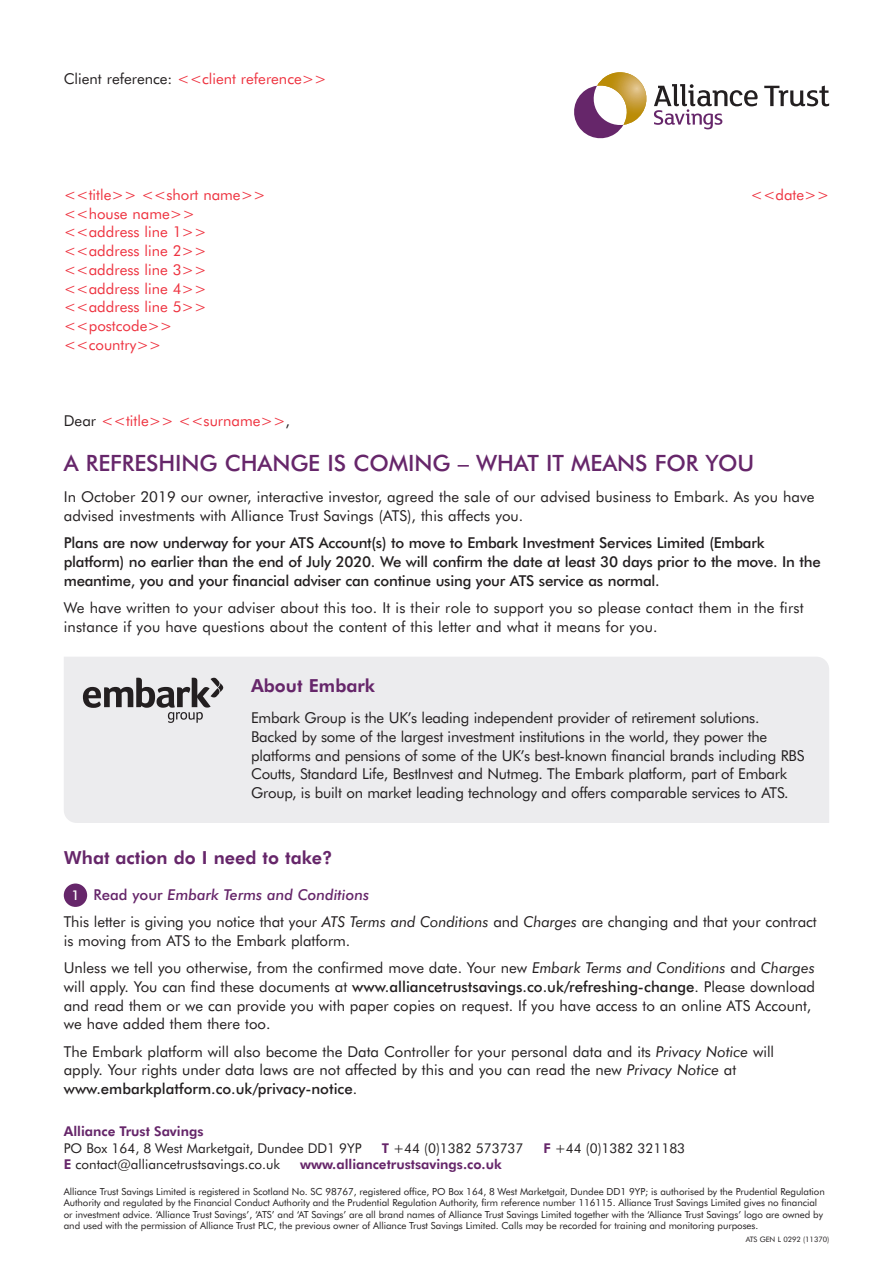
<style>
.page{position:relative;width:893px;height:1263px;background:#fff}
.page>*{position:absolute;margin:0;border:0;box-sizing:border-box;transform-origin:0 0}
.t1{font:500 22.5px "Futura BT";letter-spacing:-.005em;color:#66266a}
.t2{font:700 18px "Futura BT";color:#66266a}
.t3{font:15px/18.8px "Futura BT";color:#231f20}
.t4{font:500 15px/18.8px "Futura BT";letter-spacing:-.015em;color:#231f20}
.t5{font:15px/18.8px "Futura BT";color:#ee3340}
.t6{font:13.5px "Futura BT";color:#231f20}
.t7{font:700 13.5px "Futura BT";color:#66266a}
.t8{font:500 13.5px "Futura BT";color:#fff}
.t9{font:9.75px/11.2px "Futura BT";letter-spacing:-.005em;color:#231f20}
.t10{font:7.5px "Futura BT";letter-spacing:-.01em;color:#231f20}
.s1{color:#231f20}
.s2{font-weight:500;color:#66266a}
.s3{font-weight:500;font-style:italic;color:#66266a}
.s4{font-style:italic}
.s5{font-weight:500}
.s6{font-weight:700;color:#66266a}
</style>
<div class="page">
<svg style="left:764px;top:86px;width:65px;height:20px"></svg>
<svg style="left:574px;top:72px;width:184px;height:66px"></svg>
<div style="left:64px;top:657px;width:765px;height:166px;background:#ececee"></div>
<svg style="left:83px;top:678px;width:140px;height:45px;background:#b0afb1"></svg>
<div style="left:64px;top:883px;width:23px;height:24px;background:#66266a;border-radius:50%"></div>
<p class="t5" style="left:64px;top:69px;width:264px"><span class="s1">Client reference:</span> &lt;&lt;client reference&gt;&gt;</p>
<p class="t5" style="left:64px;top:185px;width:203px">&lt;&lt;title&gt;&gt; &lt;&lt;short name&gt;&gt;</p>
<p class="t5" style="left:750px;top:185px;width:80px">&lt;&lt;date&gt;&gt;</p>
<p class="t5" style="left:64px;top:204px;width:144px">&lt;&lt;house name&gt;&gt; &lt;&lt;address line 1&gt;&gt; &lt;&lt;address line 2&gt;&gt; &lt;&lt;address line 3&gt;&gt; &lt;&lt;address line 4&gt;&gt; &lt;&lt;address line 5&gt;&gt; &lt;&lt;postcode&gt;&gt; &lt;&lt;country&gt;&gt;</p>
<p class="t5" style="left:64px;top:411px;width:228px"><span class="s1">Dear</span> &lt;&lt;title&gt;&gt; &lt;&lt;surname&gt;&gt;<span class="s1">,</span></p>
<h1 class="t1" style="left:64px;top:448px;width:692px">A REFRESHING CHANGE IS COMING – WHAT IT MEANS FOR YOU</h1>
<p class="t3" style="left:64px;top:487px;width:752px">In October 2019 our owner, interactive investor, agreed the sale of our advised business to Embark. As you have advised investments with Alliance Trust Savings (ATS), this affects you.</p>
<p class="t4" style="left:64px;top:533px;width:758px">Plans are now underway for your ATS Account(s) to move to Embark Investment Services Limited (Embark platform) no earlier than the end of July 2020. We will confirm the date at least 30 days prior to the move. In the meantime, you and your financial adviser can continue using your ATS service as normal.</p>
<p class="t3" style="left:64px;top:598px;width:741px">We have written to your adviser about this too. It is their role to support you so please contact them in the first instance if you have questions about the content of this letter and what it means for you.</p>
<p class="t2" style="left:251px;top:673px;width:125px">About Embark</p>
<p class="t3" style="left:251px;top:708px;width:555px">Embark Group is the UK’s leading independent provider of retirement solutions.<br>Backed by some of the largest investment institutions in the world, they power the platforms and pensions of some of the UK’s best-known financial brands including RBS Coutts, Standard Life, BestInvest and Nutmeg. The Embark platform, part of Embark Group, is built on market leading technology and offers comparable services to ATS.</p>
<p class="t2" style="left:64px;top:846px;width:270px">What action do I need to take?</p>
<p class="t3" style="left:64px;top:881px;width:754px;line-height:27.3px;text-indent:30px"><span class="s2">Read your</span> <span class="s3">Embark Terms and Conditions<br></span>This letter is giving you notice that your <span class="s4">ATS Terms and Conditions</span> and <span class="s4">Charges</span> are changing and that your contract</p>
<p class="t3" style="left:64px;top:927px;width:753px;line-height:27.3px">is moving from ATS to the Embark platform.<br>Unless we tell you otherwise, from the confirmed move date. Your new <span class="s4">Embark Terms and Conditions</span> and <span class="s4">Charges</span></p>
<p class="t3" style="left:64px;top:977px;width:753px">will apply. You can find these documents at <span class="s5">www.alliancetrustsavings.co.uk/refreshing-change</span>. Please download and read them or we can provide you with paper copies on request. If you have access to an online ATS Account, we have added them there too.</p>
<p class="t3" style="left:64px;top:1042px;width:712px">The Embark platform will also become the Data Controller for your personal data and its <span class="s4">Privacy Notice</span> will apply. Your rights under data laws are not affected by this and you can read the new <span class="s4">Privacy Notice</span> at <span class="s5">www.embarkplatform.co.uk/privacy-notice</span>.</p>
<p class="t8" style="left:71px;top:886px;width:10px">1</p>
<p class="t7" style="left:64px;top:1122px;width:141px">Alliance Trust Savings</p>
<p class="t6" style="left:64px;top:1139px;width:299px">PO Box 164, 8 West Marketgait, Dundee DD1 9YP</p>
<p class="t6" style="left:382px;top:1139px;width:143px"><span class="s6">T</span> +44 (0)1382 573737</p>
<p class="t6" style="left:543px;top:1139px;width:143px"><span class="s6">F</span> +44 (0)1382 321183</p>
<p class="t6" style="left:64px;top:1155px;width:218px"><span class="s6">E</span> contact@alliancetrustsavings.co.uk</p>
<p class="t7" style="left:300px;top:1155px;width:203px">www.alliancetrustsavings.co.uk</p>
<p class="t9" style="left:64px;top:1186px;width:762px">Alliance Trust Savings Limited is registered in Scotland No. SC 98767, registered office, PO Box 164, 8 West Marketgait, Dundee DD1 9YP; is authorised by the Prudential Regulation Authority and regulated by the Financial Conduct Authority and the Prudential Regulation Authority, firm reference number 116115. Alliance Trust Savings Limited gives no financial or investment advice. ‘Alliance Trust Savings’, ‘ATS’ and ‘AT Savings’ are all brand names of Alliance Trust Savings Limited together with the ‘Alliance Trust Savings’ logo are owned by and used with the permission of Alliance Trust PLC, the previous owner of Alliance Trust Savings Limited. Calls may be recorded for training and monitoring purposes.</p>
<p class="t10" style="left:746px;top:1235px;width:85px">ATS GEN L 0292 (11370)</p>
</div>
